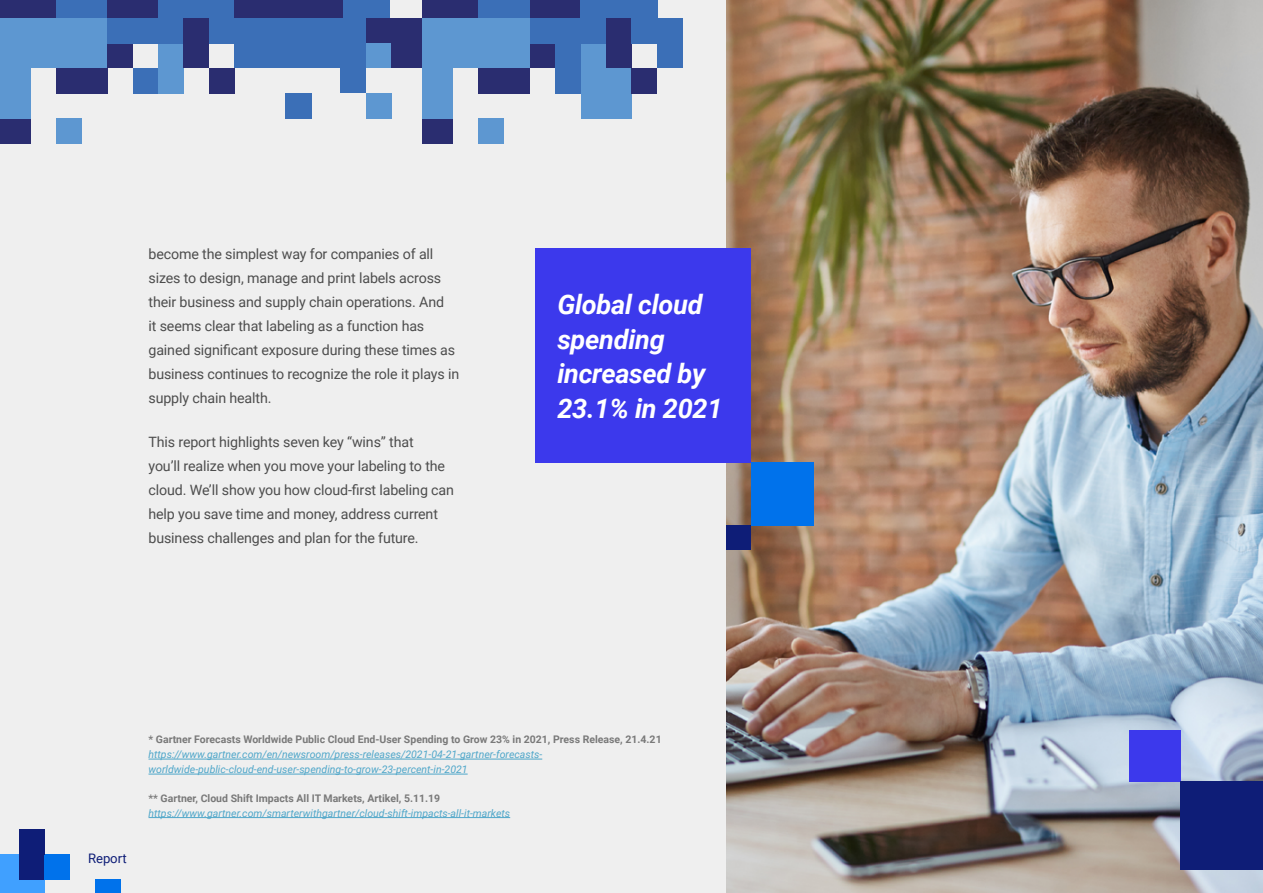
<style>
.page{position:relative;width:1263px;height:893px;background:#efefef}
.page>*{position:absolute;margin:0;border:0;box-sizing:border-box;transform-origin:0 0}
.t1{font:italic 700 27px/34.5px "Roboto";letter-spacing:-.01em;color:#fff}
.t2{font:14.25px/24px "Roboto";letter-spacing:-.01em;color:#4d4d4d}
.t3{font:13.2px "Roboto";letter-spacing:-.005em;color:#0e1d77}
.t4{font:italic 10.5px/15px "Roboto";color:#4ea6c9}
.t5{font:700 10.5px "Roboto";color:#797979}
</style>
<div class="page">
<div style="left:0;top:119px;width:31px;height:25px;background:#2a2d70"></div>
<div style="left:56px;top:119px;width:26px;height:25px;background:#5d97d1"></div>
<div style="left:0;top:93px;width:31px;height:26px;background:#5d97d1"></div>
<div style="left:366px;top:93px;width:26px;height:25px;background:#5d97d1"></div>
<div style="left:285px;top:93px;width:27px;height:26px;background:#3b6fb7"></div>
<div style="left:0;top:68px;width:31px;height:25px;background:#5d97d1"></div>
<div style="left:56px;top:68px;width:26px;height:25px;background:#2a2d70"></div>
<div style="left:82px;top:68px;width:25px;height:25px;background:#2a2d70"></div>
<div style="left:133px;top:68px;width:25px;height:25px;background:#3b6fb7"></div>
<div style="left:340px;top:68px;width:26px;height:25px;background:#3b6fb7"></div>
<div style="left:158px;top:68px;width:26px;height:25px;background:#5d97d1"></div>
<div style="left:209px;top:68px;width:25px;height:25px;background:#2a2d70"></div>
<div style="left:0;top:43px;width:31px;height:25px;background:#5d97d1"></div>
<div style="left:31px;top:43px;width:25px;height:25px;background:#5d97d1"></div>
<div style="left:56px;top:43px;width:26px;height:25px;background:#5d97d1"></div>
<div style="left:82px;top:43px;width:25px;height:25px;background:#5d97d1"></div>
<div style="left:107px;top:43px;width:26px;height:25px;background:#2a2d70"></div>
<div style="left:315px;top:43px;width:25px;height:25px;background:#3b6fb7"></div>
<div style="left:340px;top:43px;width:26px;height:25px;background:#3b6fb7"></div>
<div style="left:158px;top:43px;width:26px;height:25px;background:#5d97d1"></div>
<div style="left:366px;top:42px;width:26px;height:26px;background:#5d97d1"></div>
<div style="left:183px;top:43px;width:26px;height:25px;background:#2a2d70"></div>
<div style="left:391px;top:43px;width:31px;height:25px;background:#2a2d70"></div>
<div style="left:234px;top:43px;width:26px;height:25px;background:#3b6fb7"></div>
<div style="left:260px;top:43px;width:25px;height:25px;background:#3b6fb7"></div>
<div style="left:285px;top:43px;width:30px;height:25px;background:#3b6fb7"></div>
<div style="left:0;top:18px;width:31px;height:25px;background:#5d97d1"></div>
<div style="left:31px;top:18px;width:25px;height:25px;background:#5d97d1"></div>
<div style="left:56px;top:18px;width:26px;height:25px;background:#5d97d1"></div>
<div style="left:82px;top:18px;width:25px;height:25px;background:#5d97d1"></div>
<div style="left:107px;top:18px;width:26px;height:25px;background:#3b6fb7"></div>
<div style="left:315px;top:18px;width:25px;height:25px;background:#3b6fb7"></div>
<div style="left:133px;top:18px;width:25px;height:25px;background:#3b6fb7"></div>
<div style="left:340px;top:18px;width:26px;height:25px;background:#3b6fb7"></div>
<div style="left:158px;top:18px;width:26px;height:25px;background:#3b6fb7"></div>
<div style="left:366px;top:18px;width:26px;height:24px;background:#2a2d70"></div>
<div style="left:183px;top:18px;width:26px;height:25px;background:#2a2d70"></div>
<div style="left:391px;top:18px;width:31px;height:25px;background:#2a2d70"></div>
<div style="left:209px;top:18px;width:25px;height:25px;background:#3b6fb7"></div>
<div style="left:234px;top:18px;width:26px;height:25px;background:#3b6fb7"></div>
<div style="left:260px;top:18px;width:25px;height:25px;background:#3b6fb7"></div>
<div style="left:285px;top:18px;width:30px;height:25px;background:#3b6fb7"></div>
<div style="left:0;top:0;width:31px;height:18px;background:#2a2d70"></div>
<div style="left:31px;top:0;width:25px;height:18px;background:#2a2d70"></div>
<div style="left:56px;top:0;width:26px;height:18px;background:#3b6fb7"></div>
<div style="left:82px;top:0;width:25px;height:18px;background:#3b6fb7"></div>
<div style="left:107px;top:0;width:26px;height:18px;background:#2a2d70"></div>
<div style="left:315px;top:0;width:25px;height:18px;background:#2a2d70"></div>
<div style="left:133px;top:0;width:25px;height:18px;background:#2a2d70"></div>
<div style="left:340px;top:0;width:26px;height:18px;background:#2a2d70"></div>
<div style="left:158px;top:0;width:77px;height:18px;background:#3b6fb7"></div>
<div style="left:234px;top:0;width:51px;height:18px;background:#2a2d70"></div>
<div style="left:285px;top:0;width:30px;height:18px;background:#2a2d70"></div>
<div style="left:422px;top:119px;width:31px;height:25px;background:#2a2d70"></div>
<div style="left:479px;top:119px;width:25px;height:25px;background:#5d97d1"></div>
<div style="left:422px;top:93px;width:31px;height:26px;background:#5d97d1"></div>
<div style="left:581px;top:93px;width:25px;height:26px;background:#5d97d1"></div>
<div style="left:606px;top:93px;width:25px;height:26px;background:#5d97d1"></div>
<div style="left:422px;top:68px;width:31px;height:25px;background:#5d97d1"></div>
<div style="left:479px;top:68px;width:25px;height:25px;background:#2a2d70"></div>
<div style="left:504px;top:68px;width:26px;height:25px;background:#2a2d70"></div>
<div style="left:555px;top:68px;width:26px;height:25px;background:#3b6fb7"></div>
<div style="left:581px;top:68px;width:25px;height:25px;background:#5d97d1"></div>
<div style="left:606px;top:68px;width:25px;height:25px;background:#5d97d1"></div>
<div style="left:631px;top:68px;width:26px;height:25px;background:#2a2d70"></div>
<div style="left:422px;top:43px;width:31px;height:25px;background:#5d97d1"></div>
<div style="left:453px;top:43px;width:26px;height:25px;background:#5d97d1"></div>
<div style="left:479px;top:43px;width:25px;height:25px;background:#5d97d1"></div>
<div style="left:504px;top:43px;width:26px;height:25px;background:#5d97d1"></div>
<div style="left:530px;top:43px;width:25px;height:25px;background:#2a2d70"></div>
<div style="left:555px;top:43px;width:26px;height:25px;background:#3b6fb7"></div>
<div style="left:581px;top:43px;width:25px;height:25px;background:#5d97d1"></div>
<div style="left:606px;top:43px;width:25px;height:25px;background:#2a2d70"></div>
<div style="left:657px;top:43px;width:25px;height:25px;background:#3b6fb7"></div>
<div style="left:422px;top:18px;width:31px;height:25px;background:#5d97d1"></div>
<div style="left:453px;top:18px;width:26px;height:25px;background:#5d97d1"></div>
<div style="left:479px;top:18px;width:25px;height:25px;background:#5d97d1"></div>
<div style="left:504px;top:18px;width:26px;height:25px;background:#5d97d1"></div>
<div style="left:530px;top:18px;width:25px;height:25px;background:#3b6fb7"></div>
<div style="left:555px;top:18px;width:26px;height:25px;background:#3b6fb7"></div>
<div style="left:581px;top:18px;width:25px;height:25px;background:#3b6fb7"></div>
<div style="left:606px;top:18px;width:25px;height:25px;background:#2a2d70"></div>
<div style="left:631px;top:18px;width:26px;height:25px;background:#3b6fb7"></div>
<div style="left:657px;top:18px;width:25px;height:25px;background:#3b6fb7"></div>
<div style="left:422px;top:0;width:31px;height:18px;background:#2a2d70"></div>
<div style="left:453px;top:0;width:26px;height:18px;background:#2a2d70"></div>
<div style="left:479px;top:0;width:25px;height:18px;background:#3b6fb7"></div>
<div style="left:504px;top:0;width:26px;height:18px;background:#3b6fb7"></div>
<div style="left:530px;top:0;width:25px;height:18px;background:#2a2d70"></div>
<div style="left:555px;top:0;width:26px;height:18px;background:#2a2d70"></div>
<div style="left:580px;top:0;width:78px;height:18px;background:#3b6fb7"></div>
<div style="left:343px;top:0;width:46px;height:18px;background:#3b6fb7"></div>
<div style="left:0;top:855px;width:45px;height:38px;background:#40a0ff"></div>
<div style="left:20px;top:855px;width:25px;height:25px;background:#0e1d77"></div>
<div style="left:45px;top:855px;width:25px;height:25px;background:#0072eb"></div>
<div style="left:96px;top:880px;width:25px;height:13px;background:#0072eb"></div>
<div style="left:20px;top:829px;width:25px;height:26px;background:#0e1d77"></div>
<img style="left:727px;top:0;width:536px;height:893px">
<div style="left:536px;top:248px;width:215px;height:215px;background:#3c39ec"></div>
<div style="left:1128px;top:730px;width:52px;height:52px;background:#3c39ec"></div>
<div style="left:1180px;top:782px;width:83px;height:88px;background:#0e1d77"></div>
<div style="left:751px;top:463px;width:63px;height:63px;background:#0072eb"></div>
<div style="left:727px;top:526px;width:24px;height:24px;background:#0e1d77"></div>
<hr style="left:148px;top:759px;width:394px;height:1px;background:#4ea6c9">
<hr style="left:148px;top:774px;width:320px;height:1px;background:#4ea6c9">
<hr style="left:148px;top:817px;width:362px;height:1px;background:#4ea6c9">
<p class="t2" style="left:148px;top:241px;width:312px">become the simplest way for companies of all sizes to design, manage and print labels across their business and supply chain operations. And<br>it seems clear that labeling as a function has gained significant exposure during these times as business continues to recognize the role it plays in supply chain health.</p>
<p class="t2" style="left:148px;top:429px;width:307px">This report highlights seven key “wins” that<br>you’ll realize when you move your labeling to the cloud. We’ll show you how cloud-first labeling can help you save time and money, address current business challenges and plan for the future.</p>
<h1 class="t1" style="left:557px;top:286px;width:167px">Global cloud spending increased by<br>23.1% in 2021</h1>
<p class="t3" style="left:88px;top:849px;width:40px">Report</p>
<p class="t5" style="left:148px;top:732px;width:515px">* Gartner Forecasts Worldwide Public Cloud End-User Spending to Grow 23% in 2021, Press Release, 21.4.21</p>
<p class="t4" style="left:148px;top:747px;width:395px">https://www.gartner.com/en/newsroom/press-releases/2021-04-21-gartner-forecasts&shy;worldwide-public-cloud-end-user-spending-to-grow-23-percent-in-2021</p>
<p class="t5" style="left:148px;top:791px;width:293px">** Gartner, Cloud Shift Impacts All IT Markets, Artikel, 5.11.19</p>
<p class="t4" style="left:148px;top:805px;width:363px">https://www.gartner.com/smarterwithgartner/cloud-shift-impacts-all-it-markets</p>
</div>
